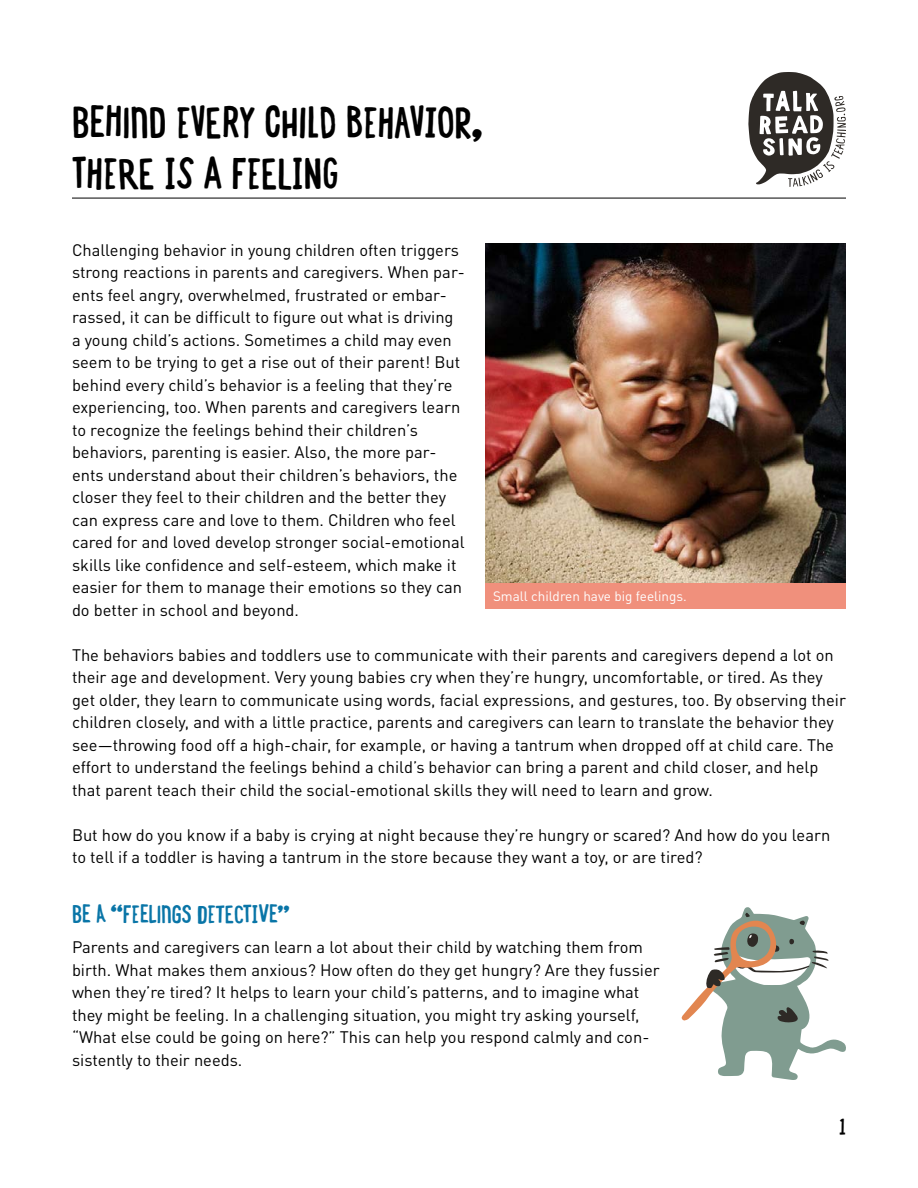
<style>
.page{position:relative;width:918px;height:1188px;background:#fff}
.page>*{position:absolute;margin:0;border:0;box-sizing:border-box;transform-origin:0 0}
.t1{font:42px/50.4px "TRS Hand F Bold";color:#000}
.t2{font:24px "TRS Hand F Bold";color:#0975a7}
.t3{font:21px "TRS Hand F Bold";color:#000}
.t4{font:16.5px/22.5px "DINOT";color:#000}
.t5{font:13.5px "DINOT";color:#fff}
</style>
<div class="page">
<hr style="left:72px;top:198px;width:774px;height:1px;background:#000">
<svg style="left:748px;top:72px;width:98px;height:115px"></svg>
<img style="left:486px;top:243px;width:360px;height:340px">
<div style="left:486px;top:583px;width:360px;height:26px;background:#f0907c"></div>
<svg style="left:681px;top:907px;width:165px;height:173px"></svg>
<h1 class="t1" style="left:72px;top:95px;width:413px">BEHIND EVERY CHILD BEHAVIOR,<br>THERE IS A FEELING</h1>
<p class="t4" style="left:72px;top:238px;width:394px">Challenging behavior in young children often triggers strong reactions in parents and caregivers. When par&shy;ents feel angry, overwhelmed, frustrated or embar&shy;rassed, it can be difficult to figure out what is driving a young child’s actions. Sometimes a child may even seem to be trying to get a rise out of their parent! But behind every child’s behavior is a feeling that they’re experiencing, too. When parents and caregivers learn to recognize the feelings behind their children’s behaviors, parenting is easier. Also, the more par&shy;ents understand about their children’s behaviors, the closer they feel to their children and the better they can express care and love to them. Children who feel cared for and loved develop stronger social-emotional skills like confidence and self-esteem, which make it easier for them to manage their emotions so they can do better in school and beyond.</p>
<p class="t4" style="left:72px;top:643px;width:776px">The behaviors babies and toddlers use to communicate with their parents and caregivers depend a lot on their age and development. Very young babies cry when they’re hungry, uncomfortable, or tired. As they get older, they learn to communicate using words, facial expressions, and gestures, too. By observing their children closely, and with a little practice, parents and caregivers can learn to translate the behavior they see—throwing food off a high-chair, for example, or having a tantrum when dropped off at child care. The effort to understand the feelings behind a child’s behavior can bring a parent and child closer, and help that parent teach their child the social-emotional skills they will need to learn and grow.</p>
<p class="t4" style="left:72px;top:823px;width:760px">But how do you know if a baby is crying at night because they’re hungry or scared? And how do you learn to tell if a toddler is having a tantrum in the store because they want a toy, or are tired?</p>
<h2 class="t2" style="left:72px;top:900px;width:219px">BE A “FEELINGS DETECTIVE”</h2>
<p class="t4" style="left:72px;top:936px;width:589px">Parents and caregivers can learn a lot about their child by watching them from birth. What makes them anxious? How often do they get hungry? Are they fussier when they’re tired? It helps to learn your child’s patterns, and to imagine what they might be feeling. In a challenging situation, you might try asking yourself, “What else could be going on here?” This can help you respond calmly and con&shy;sistently to their needs.</p>
<p class="t5" style="left:493px;top:588px;width:195px">Small children have big feelings.</p>
<p class="t3" style="left:839px;top:1114px;width:8px">1</p>
</div>
